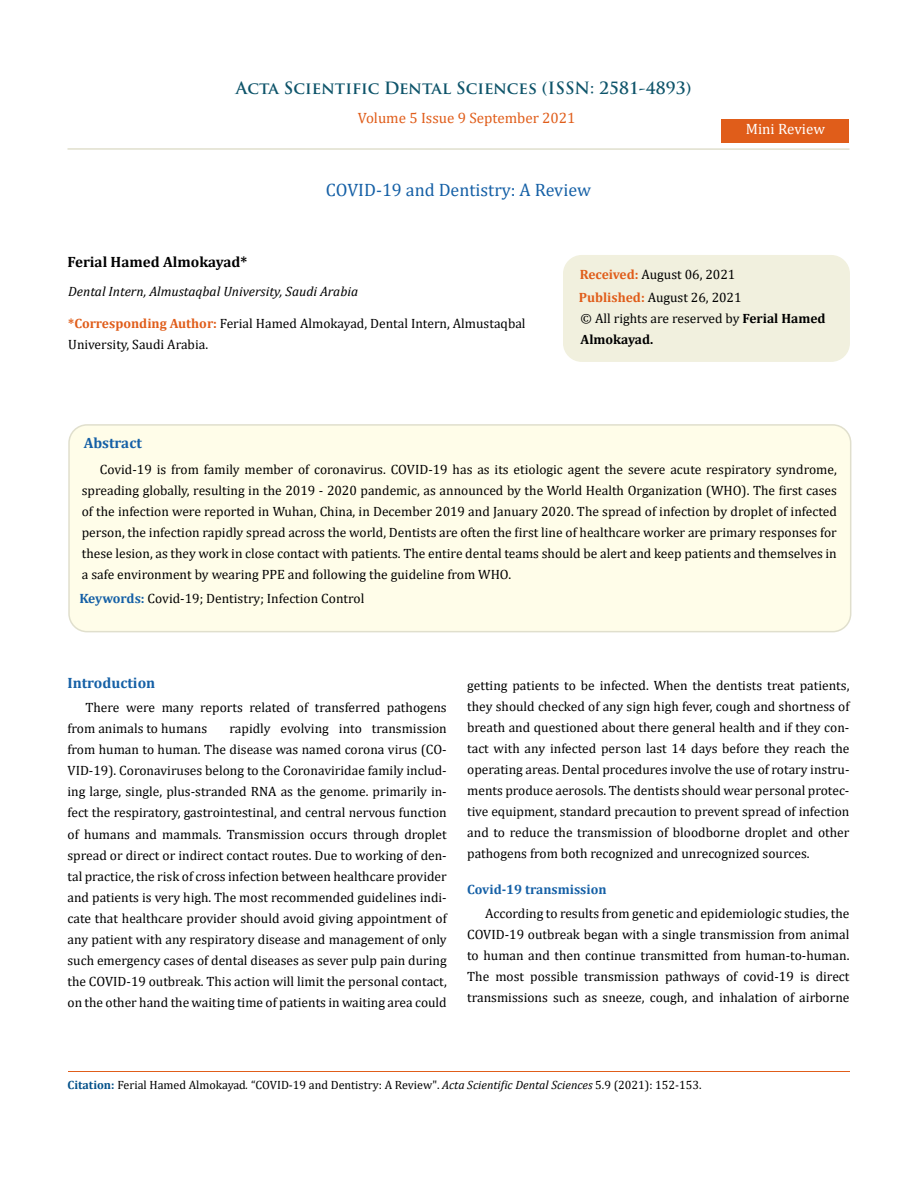
<style>
.page{position:relative;width:917px;height:1188px;background:#fff}
.page>*{position:absolute;margin:0;border:0;box-sizing:border-box;transform-origin:0 0}
.t1{font:18px "Cambria";color:#1560a6}
.t2{font:700 16.5px "Trajan Pro";color:#0e546a}
.t3{font:15px "Cambria";color:#e05d1a}
.t4{font:700 15px "Cambria";color:#000}
.t5{font:700 15px "Cambria";color:#1560a6}
.t6{font:15px "Cambria";color:#fff}
.t7{font:13.5px/21px "Cambria";color:#000}
.t8{font:italic 13.5px "Cambria";color:#000}
.t9{font:700 13.5px "Cambria";color:#1560a6}
.t10{font:12px "Cambria";color:#000}
.s1{font-weight:700;color:#e05d1a}
.s2{font-weight:700}
.s3{font-weight:700;color:#1560a6}
.s4{font-weight:700;color:#035089}
.s5{font-style:italic}
</style>
<div class="page">
<div style="left:721px;top:119px;width:128px;height:23px;background:#e05d1a"></div>
<div style="left:563px;top:256px;width:286px;height:105px;background:#f1f0de;border-radius:18px"></div>
<div style="left:563px;top:255px;width:286px;height:107px;border:2px solid #f1f0de;border-radius:18px"></div>
<div style="left:69px;top:425px;width:781px;height:207px;background:#fffde9;border-radius:18px"></div>
<div style="left:68px;top:424px;width:783px;height:208px;border:2px solid #e0dfcd;border-radius:18px"></div>
<hr style="left:68px;top:1072px;width:781px;height:1px;background:#e05d1a">
<hr style="left:67px;top:148px;width:782px;height:2px;background:#e0dfcd">
<p class="t2" style="left:236px;top:77px;width:457px">Acta Scientific Dental Sciences (ISSN: 2581-4893)</p>
<p class="t3" style="left:358px;top:109px;width:219px">Volume 5 Issue 9 September 2021</p>
<h1 class="t1" style="left:326px;top:180px;width:267px">COVID-19 and Dentistry: A Review</h1>
<p class="t6" style="left:745px;top:120px;width:81px">Mini Review</p>
<p class="t4" style="left:67px;top:252px;width:181px">Ferial Hamed Almokayad*</p>
<p class="t8" style="left:68px;top:282px;width:291px">Dental Intern, Almustaqbal University, Saudi Arabia</p>
<p class="t7" style="left:68px;top:313px;width:459px"><span class="s1">*Corresponding Author:</span> Ferial Hamed Almokayad, Dental Intern, Almustaqbal<br>University, Saudi Arabia.</p>
<p class="t7" style="left:578px;top:263px;width:164px;line-height:23px"><span class="s1">Received:</span> August 06, 2021<br><span class="s1">Published:</span> August 26, 2021</p>
<p class="t7" style="left:580px;top:308px;width:246px">© All rights are reserved by <span class="s2">Ferial Hamed<br>Almokayad.</span></p>
<p class="t5" style="left:84px;top:433px;width:60px">Abstract</p>
<p class="t7" style="left:82px;top:459px;width:756px;text-align:justify;text-indent:18px">Covid-19 is from family member of coronavirus. COVID-19 has as its etiologic agent the severe acute respiratory syndrome, spreading globally, resulting in the 2019 - 2020 pandemic, as announced by the World Health Organization (WHO). The first cases of the infection were reported in Wuhan, China, in December 2019 and January 2020. The spread of infection by droplet of infected person, the infection rapidly spread across the world, Dentists are often the first line of healthcare worker are primary responses for these lesion, as they work in close contact with patients. The entire dental teams should be alert and keep patients and themselves in a safe environment by wearing PPE and following the guideline from WHO.</p>
<p class="t7" style="left:79px;top:588px;width:286px"><span class="s3">Keywords:</span> Covid-19; Dentistry; Infection Control</p>
<p class="t5" style="left:67px;top:673px;width:89px">Introduction</p>
<p class="t7" style="left:67px;top:697px;width:381px;text-indent:18px">There were many reports related of transferred pathogens from animals to humans</p>
<p class="t7" style="left:67px;top:718px;width:381px;text-align:justify;text-indent:162px">rapidly evolving into transmission from human to human. The disease was named corona virus (CO-VID-19). Coronaviruses belong to the Coronaviridae family includ&shy;ing large, single, plus-stranded RNA as the genome. primarily in&shy;fect the respiratory, gastrointestinal, and central nervous function of humans and mammals. Transmission occurs through droplet spread or direct or indirect contact routes. Due to working of den&shy;tal practice, the risk of cross infection between healthcare provider and patients is very high. The most recommended guidelines indi&shy;cate that healthcare provider should avoid giving appointment of any patient with any respiratory disease and management of only such emergency cases of dental diseases as sever pulp pain during the COVID-19 outbreak. This action will limit the personal contact, on the other hand the waiting time of patients in waiting area could</p>
<p class="t7" style="left:467px;top:675px;width:384px;text-align:justify">getting patients to be infected. When the dentists treat patients, they should checked of any sign high fever, cough and shortness of breath and questioned about there general health and if they con&shy;tact with any infected person last 14 days before they reach the operating areas. Dental procedures involve the use of rotary instru&shy;ments produce aerosols. The dentists should wear personal protec&shy;tive equipment, standard precaution to prevent spread of infection and to reduce the transmission of bloodborne droplet and other pathogens from both recognized and unrecognized sources.</p>
<p class="t9" style="left:467px;top:880px;width:141px">Covid-19 transmission</p>
<p class="t7" style="left:467px;top:903px;width:384px;text-align:justify;text-indent:18px">According to results from genetic and epidemiologic studies, the COVID-19 outbreak began with a single transmission from animal to human and then continue transmitted from human-to-human.<br>The most possible transmission pathways of covid-19 is direct transmissions such as sneeze, cough, and inhalation of airborne</p>
<p class="t10" style="left:68px;top:1077px;width:635px"><span class="s4">Citation:</span> Ferial Hamed Almokayad<span class="s5">.</span> “COVID-19 and Dentistry: A Review". <span class="s5">Acta Scientific Dental Sciences</span> 5.9 (2021): 152-153.</p>
</div>
